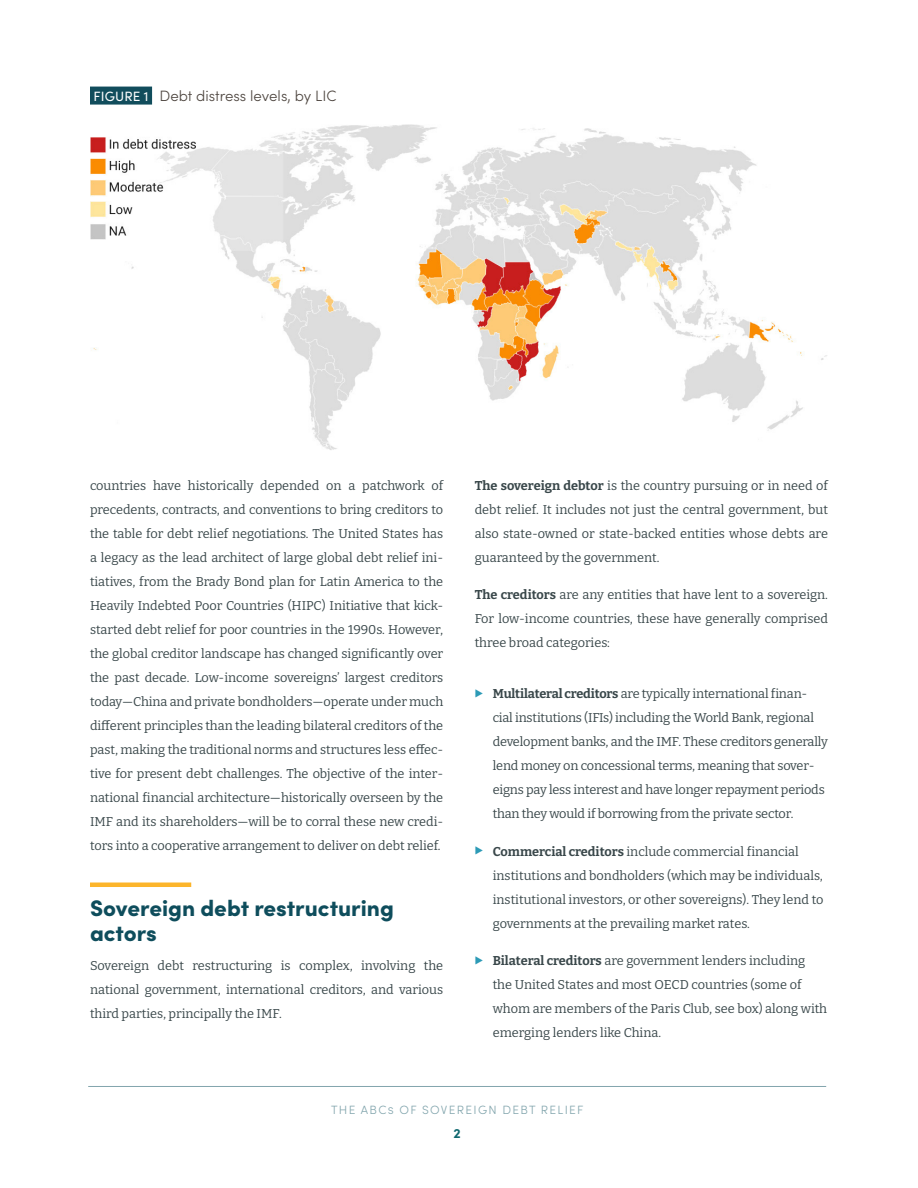
<style>
.page{position:relative;width:918px;height:1188px;background:#fff}
.page>*{position:absolute;margin:0;border:0;box-sizing:border-box;transform-origin:0 0}
._00_SUBHEAD_A{font:900 22.5px/25.5px "Sofia Pro";color:#0e4d5c}
._02_FIGURE_TITLE{font:300 15px "Sofia Pro";color:#4d453f}
.t1{font:700 13.5px "Sofia Pro";color:#0f686f}
._00_TEXT{font:12.75px/24px "Bitter";letter-spacing:-.015em;color:#39474a;text-align:justify}
.t2{font:300 12px "Sofia Pro";letter-spacing:.11em;color:#82a5ad}
.s1{font-weight:400;font-size:13.5px;color:#fff}
.s2{font-weight:700}
.s3{color:#2c9ab6}
</style>
<div class="page">
<hr style="left:88px;top:1086px;width:738px;height:1px;background:#82a5ad">
<hr style="left:90px;top:883px;width:101px;height:4px;background:#fcb52b">
<img style="left:90px;top:124px;width:737px;height:326px">
<div style="left:90px;top:87px;width:62px;height:18px;background:#114d5c"></div>
<p class="_02_FIGURE_TITLE" style="left:93px;top:85px;width:245px"><span class="s1">FIGURE 1</span> Debt distress levels, by LIC</p>
<p class="_00_TEXT" style="left:90px;top:473px;width:355px">countries have historically depended on a patchwork of precedents, contracts, and conventions to bring creditors to the table for debt relief negotiations. The United States has a legacy as the lead architect of large global debt relief ini&shy;tiatives, from the Brady Bond plan for Latin America to the Heavily Indebted Poor Countries (HIPC) Initiative that kick&shy;started debt relief for poor countries in the 1990s. However, the global creditor landscape has changed significantly over the past decade. Low-income sovereigns’ largest creditors today—China and private bondholders—operate under much different principles than the leading bilateral creditors of the past, making the traditional norms and structures less effec&shy;tive for present debt challenges. The objective of the inter&shy;national financial architecture—historically overseen by the IMF and its shareholders—will be to corral these new credi&shy;tors into a cooperative arrangement to deliver on debt relief.</p>
<p class="_00_SUBHEAD_A" style="left:90px;top:893px;width:305px">Sovereign debt restructuring actors</p>
<p class="_00_TEXT" style="left:90px;top:953px;width:355px">Sovereign debt restructuring is complex, involving the national government, international creditors, and various third parties, principally the IMF.</p>
<p class="_00_TEXT" style="left:475px;top:473px;width:355px"><span class="s2">The sovereign debtor</span> is the country pursuing or in need of debt relief. It includes not just the central government, but also state-owned or state-backed entities whose debts are guaranteed by the government.</p>
<p class="_00_TEXT" style="left:475px;top:582px;width:355px"><span class="s2">The creditors</span> are any entities that have lent to a sovereign.<br>For low-income countries, these have generally comprised three broad categories:</p>
<p class="_00_TEXT" style="left:493px;top:681px;width:337px;text-align:left;text-indent:-18px"><span class="s3">▶</span> <span class="s2">Multilateral creditors</span> are typically international finan&shy;cial institutions (IFIs) including the World Bank, regional development banks, and the IMF. These creditors generally lend money on concessional terms, meaning that sover&shy;eigns pay less interest and have longer repayment periods than they would if borrowing from the private sector.</p>
<p class="_00_TEXT" style="left:493px;top:839px;width:332px;text-align:left;text-indent:-18px"><span class="s3">▶</span> <span class="s2">Commercial creditors</span> include commercial financial institutions and bondholders (which may be individuals, institutional investors, or other sovereigns). They lend to governments at the prevailing market rates.</p>
<p class="_00_TEXT" style="left:493px;top:948px;width:336px;text-align:left;text-indent:-18px"><span class="s3">▶</span> <span class="s2">Bilateral creditors</span> are government lenders including the United States and most OECD countries (some of whom are members of the Paris Club, see box) along with emerging lenders like China.</p>
<p class="t2" style="left:331px;top:1101px;width:254px">THE ABCs OF SOVEREIGN DEBT RELIEF</p>
<p class="t1" style="left:454px;top:1123px;width:9px">2</p>
</div>
